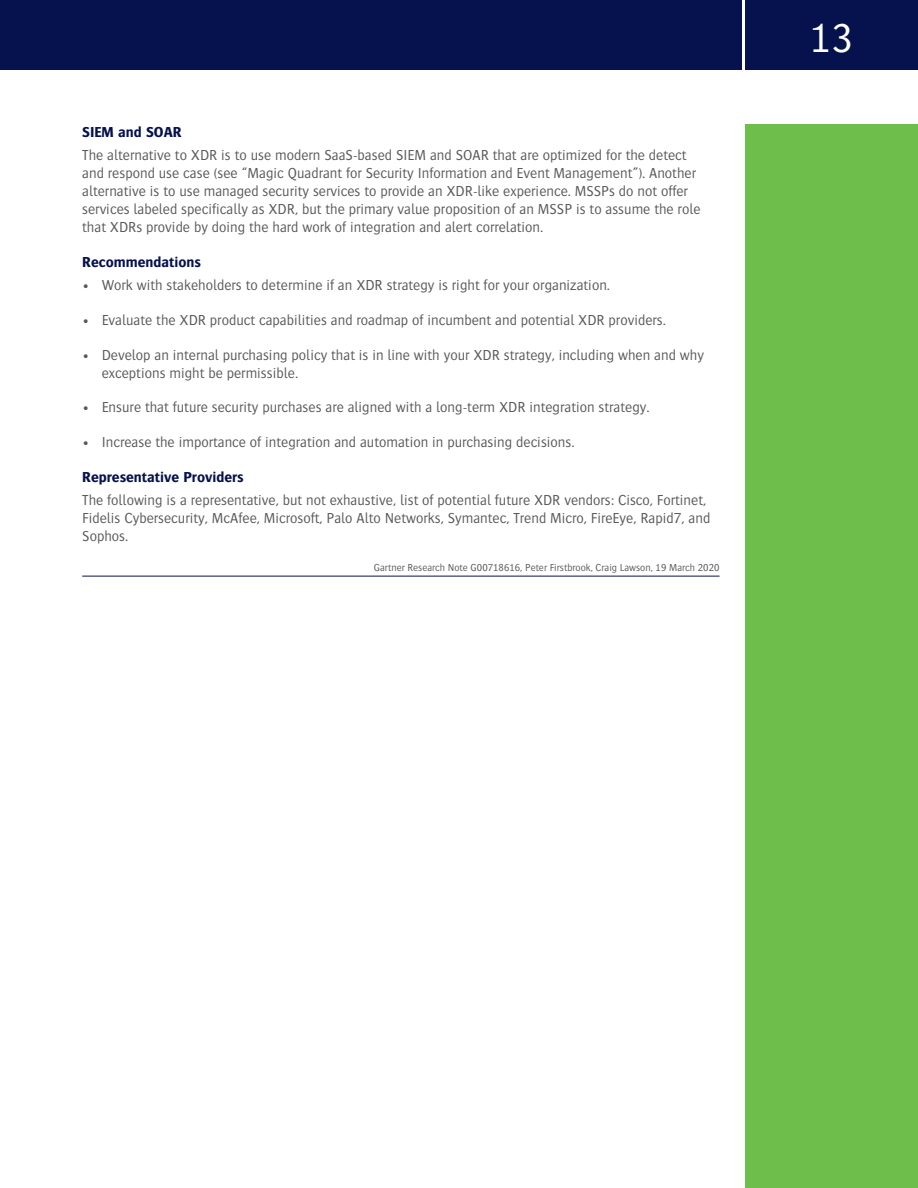
<style>
.page{position:relative;width:918px;height:1188px;background:#fff}
.page>*{position:absolute;margin:0;border:0;box-sizing:border-box;transform-origin:0 0}
.t1{font:300 42px "Bosis";color:#fff}
.t2{font:300 15px/18px "Bosis";color:#57585a}
.t3{font:700 15px "Bosis";color:#05124d}
.t4{font:300 10.5px "Bosis";color:#57585a}
</style>
<div class="page">
<div style="left:745px;top:124px;width:173px;height:1064px;background:#6dbe4b"></div>
<div style="left:0;top:0;width:918px;height:70px;background:#05124d"></div>
<hr style="left:742px;top:0;width:3px;height:79px;background:#fff">
<hr style="left:82px;top:576px;width:638px;height:1px;background:#05124d">
<p class="t3" style="left:82px;top:123px;width:101px">SIEM and SOAR</p>
<p class="t2" style="left:82px;top:146px;width:620px">The alternative to XDR is to use modern SaaS-based SIEM and SOAR that are optimized for the detect and respond use case (see “Magic Quadrant for Security Information and Event Management”). Another alternative is to use managed security services to provide an XDR-like experience. MSSPs do not offer services labeled specifically as XDR, but the primary value proposition of an MSSP is to assume the role that XDRs provide by doing the hard work of integration and alert correlation.</p>
<p class="t3" style="left:82px;top:253px;width:120px">Recommendations</p>
<p class="t2" style="left:82px;top:276px;width:529px">• Work with stakeholders to determine if an XDR strategy is right for your organization.</p>
<p class="t2" style="left:82px;top:311px;width:585px">• Evaluate the XDR product capabilities and roadmap of incumbent and potential XDR providers.</p>
<p class="t2" style="left:102px;top:345px;width:604px;text-indent:-20px">• Develop an internal purchasing policy that is in line with your XDR strategy, including when and why exceptions might be permissible.</p>
<p class="t2" style="left:82px;top:398px;width:569px">• Ensure that future security purchases are aligned with a long-term XDR integration strategy.</p>
<p class="t2" style="left:82px;top:433px;width:494px">• Increase the importance of integration and automation in purchasing decisions.</p>
<p class="t3" style="left:82px;top:468px;width:163px">Representative Providers</p>
<p class="t2" style="left:82px;top:491px;width:630px">The following is a representative, but not exhaustive, list of potential future XDR vendors: Cisco, Fortinet,<br>Fidelis Cybersecurity, McAfee, Microsoft, Palo Alto Networks, Symantec, Trend Micro, FireEye, Rapid7, and<br>Sophos.</p>
<p class="t4" style="left:374px;top:562px;width:347px">Gartner Research Note G00718616, Peter Firstbrook, Craig Lawson, 19 March 2020</p>
<h1 class="t1" style="left:810px;top:16px;width:45px">13</h1>
</div>
